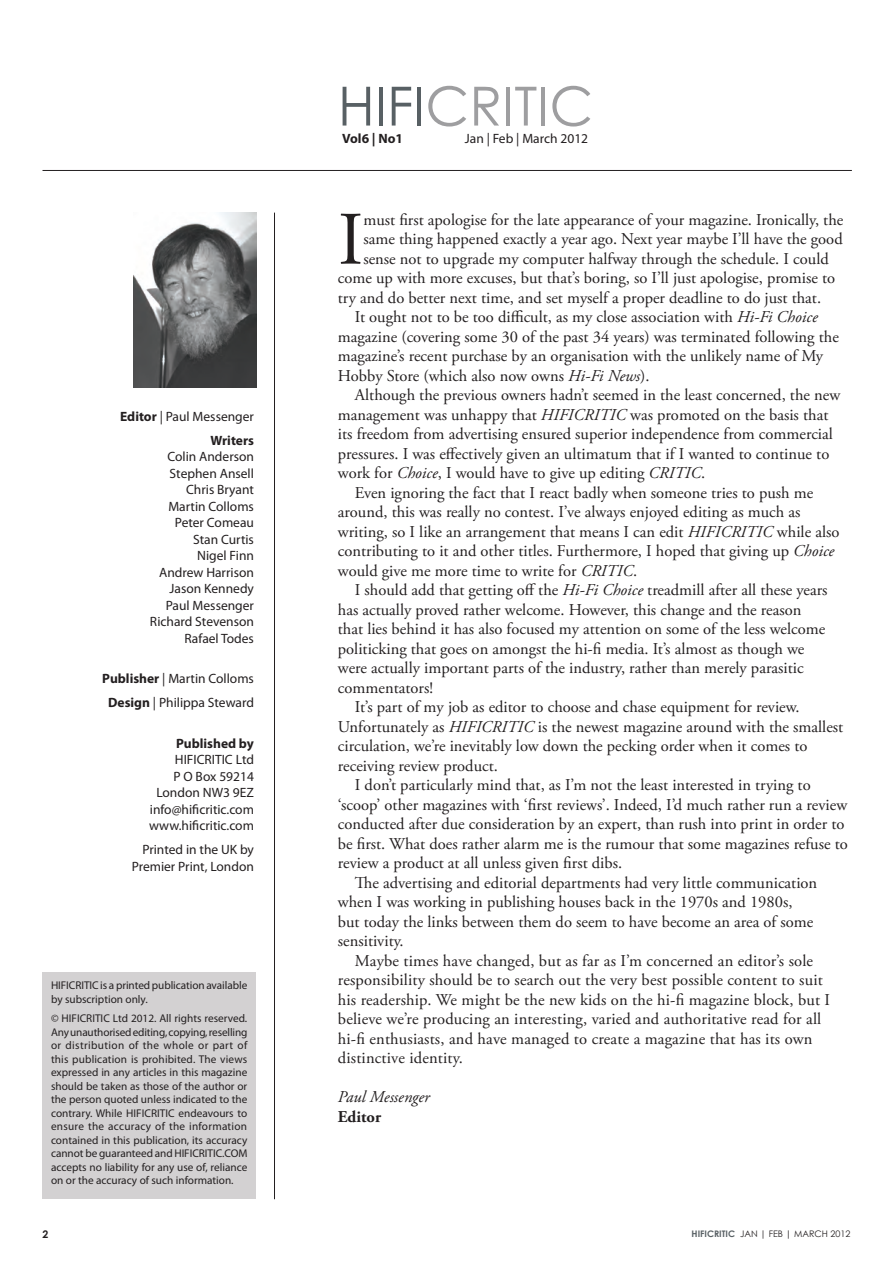
<style>
.page{position:relative;width:893px;height:1263px;background:#fff}
.page>*{position:absolute;margin:0;border:0;box-sizing:border-box;transform-origin:0 0}
.t1{font:75.3px "Adobe Garamond Pro";color:#231f20}
.t2{font:54px "Century Gothic";color:#9e9ea0}
.t3{font:16.5px "Adobe Garamond Pro";color:#231f20}
.t4{font:italic 16.5px "Adobe Garamond Pro";color:#231f20}
.t5{font:700 16.5px "Adobe Garamond Pro";color:#231f20}
.t6{font:13.5px/16.5px "Myriad Pro";color:#231f20;text-align:right}
.t7{font:700 13.5px "Myriad Pro";color:#231f20}
.t8{font:11.25px/13.5px "Myriad Pro";color:#231f20}
.t9{font:700 10.5px "Century Gothic";color:#231f20}
.t10{font:9px "Century Gothic";color:#231f20}
.s1{font-weight:700}
.s2{color:#586064}
.s3{font-style:italic}
.s4{font-weight:700;color:#586064}
</style>
<div class="page">
<div style="left:43px;top:972px;width:213px;height:227px;background:#d3d1d2"></div>
<hr style="left:43px;top:170px;width:809px;height:1px;background:#231f20">
<hr style="left:274px;top:213px;width:1px;height:986px;background:#231f20">
<img style="left:134px;top:213px;width:122px;height:174px">
<p class="t6" style="left:120px;top:404px;width:135px;line-height:24px"><span class="s1">Editor</span> | Paul Messenger<br><span class="s1">Writers</span></p>
<p class="t6" style="left:150px;top:448px;width:106px">Colin Anderson<br>Stephen Ansell<br>Chris Bryant<br>Martin Colloms<br>Peter Comeau<br>Stan Curtis<br>Nigel Finn<br>Andrew Harrison<br>Jason Kennedy<br>Paul Messenger<br>Richard Stevenson<br>Rafael Todes</p>
<p class="t6" style="left:102px;top:667px;width:153px;line-height:24px;text-align:center"><span class="s1">Publisher</span> | Martin Colloms<br><span class="s1">Design</span> | Philippa Steward</p>
<p class="t7" style="left:176px;top:735px;width:79px">Published by</p>
<p class="t6" style="left:149px;top:751px;width:106px">HIFICRITIC Ltd<br>P O Box 59214<br>London NW3 9EZ info@hificritic.com www.hificritic.com</p>
<p class="t6" style="left:132px;top:841px;width:124px">Printed in the UK by<br>Premier Print, London</p>
<p class="t8" style="left:51px;top:979px;width:198px">HIFICRITIC is a printed publication available by subscription only.</p>
<p class="t8" style="left:51px;top:1012px;width:198px;text-align:justify">© HIFICRITIC Ltd 2012. All rights reserved.<br>Any unauthorised editing, copying, reselling or distribution of the whole or part of this publication is prohibited. The views expressed in any articles in this magazine should be taken as those of the author or the person quoted unless indicated to the contrary. While HIFICRITIC endeavours to ensure the accuracy of the information contained in this publication, its accuracy cannot be guaranteed and HIFICRITIC.COM accepts no liability for any use of, reliance on or the accuracy of such information.</p>
<h2 class="t2" style="left:338px;top:73px;width:257px"><span class="s2">HIFI</span>CRITIC</h2>
<p class="t7" style="left:342px;top:131px;width:62px">Vol6 | No1</p>
<p class="t6" style="left:465px;top:131px;width:125px">Jan | Feb | March 2012</p>
<h1 class="t1" style="left:338px;top:195px;width:27px">I</h1>
<p class="t3" style="left:363px;top:209px;width:481px">must first apologise for the late appearance of your magazine. Ironically, the</p>
<p class="t3" style="left:363px;top:229px;width:481px">same thing happened exactly a year ago. Next year maybe I’ll have the good</p>
<p class="t3" style="left:363px;top:248px;width:467px">sense not to upgrade my computer halfway through the schedule. I could</p>
<p class="t3" style="left:338px;top:268px;width:499px">come up with more excuses, but that’s boring, so I’ll just apologise, promise to</p>
<p class="t3" style="left:338px;top:287px;width:485px">try and do better next time, and set myself a proper deadline to do just that.</p>
<p class="t3" style="left:355px;top:307px;width:464px">It ought not to be too difficult, as my close association with <span class="s3">Hi-Fi Choice</span></p>
<p class="t3" style="left:338px;top:326px;width:502px">magazine (covering some 30 of the past 34 years) was terminated following the</p>
<p class="t3" style="left:338px;top:346px;width:487px">magazine’s recent purchase by an organisation with the unlikely name of My</p>
<p class="t3" style="left:338px;top:365px;width:313px">Hobby Store (which also now owns <span class="s3">Hi-Fi News</span>).</p>
<p class="t3" style="left:355px;top:385px;width:487px">Although the previous owners hadn’t seemed in the least concerned, the new</p>
<p class="t3" style="left:338px;top:404px;width:492px">management was unhappy that <span class="s3">HIFICRITIC</span> was promoted on the basis that</p>
<p class="t3" style="left:338px;top:424px;width:497px">its freedom from advertising ensured superior independence from commercial</p>
<p class="t3" style="left:338px;top:443px;width:493px">pressures. I was effectively given an ultimatum that if I wanted to continue to</p>
<p class="t3" style="left:338px;top:463px;width:369px">work for <span class="s3">Choice</span>, I would have to give up editing <span class="s3">CRITIC</span>.</p>
<p class="t3" style="left:355px;top:482px;width:460px">Even ignoring the fact that I react badly when someone tries to push me</p>
<p class="t3" style="left:338px;top:502px;width:464px">around, this was really no contest. I’ve always enjoyed editing as much as</p>
<p class="t3" style="left:338px;top:521px;width:503px">writing, so I like an arrangement that means I can edit <span class="s3">HIFICRITIC</span> while also</p>
<p class="t3" style="left:338px;top:541px;width:498px">contributing to it and other titles. Furthermore, I hoped that giving up <span class="s3">Choice</span></p>
<p class="t3" style="left:338px;top:560px;width:301px">would give me more time to write for <span class="s3">CRITIC</span>.</p>
<p class="t3" style="left:355px;top:580px;width:474px">I should add that getting off the <span class="s3">Hi-Fi Choice</span> treadmill after all these years</p>
<p class="t3" style="left:338px;top:599px;width:465px">has actually proved rather welcome. However, this change and the reason</p>
<p class="t3" style="left:338px;top:619px;width:489px">that lies behind it has also focused my attention on some of the less welcome</p>
<p class="t3" style="left:338px;top:638px;width:468px">politicking that goes on amongst the hi-fi media. It’s almost as though we</p>
<p class="t3" style="left:338px;top:658px;width:467px">were actually important parts of the industry, rather than merely parasitic</p>
<p class="t3" style="left:338px;top:677px;width:97px">commentators!</p>
<p class="t3" style="left:355px;top:697px;width:446px">It’s part of my job as editor to choose and chase equipment for review.</p>
<p class="t3" style="left:338px;top:716px;width:507px">Unfortunately as <span class="s3">HIFICRITIC</span> is the newest magazine around with the smallest</p>
<p class="t3" style="left:338px;top:736px;width:471px">circulation, we’re inevitably low down the pecking order when it comes to</p>
<p class="t3" style="left:338px;top:755px;width:162px">receiving review product.</p>
<p class="t3" style="left:355px;top:775px;width:457px">I don’t particularly mind that, as I’m not the least interested in trying to</p>
<p class="t3" style="left:338px;top:794px;width:511px">‘scoop’ other magazines with ‘first reviews’. Indeed, I’d much rather run a review</p>
<p class="t3" style="left:338px;top:814px;width:508px">conducted after due consideration by an expert, than rush into print in order to</p>
<p class="t3" style="left:338px;top:833px;width:511px">be first. What does rather alarm me is the rumour that some magazines refuse to</p>
<p class="t3" style="left:338px;top:853px;width:286px">review a product at all unless given first dibs.</p>
<p class="t3" style="left:355px;top:872px;width:464px">The advertising and editorial departments had very little communication</p>
<p class="t3" style="left:338px;top:892px;width:456px">when I was working in publishing houses back in the 1970s and 1980s,</p>
<p class="t3" style="left:338px;top:911px;width:477px">but today the links between them do seem to have become an area of some</p>
<p class="t3" style="left:338px;top:931px;width:67px">sensitivity.</p>
<p class="t3" style="left:355px;top:950px;width:460px">Maybe times have changed, but as far as I’m concerned an editor’s sole</p>
<p class="t3" style="left:338px;top:970px;width:486px">responsibility should be to search out the very best possible content to suit</p>
<p class="t3" style="left:338px;top:989px;width:494px">his readership. We might be the new kids on the hi-fi magazine block, but I</p>
<p class="t3" style="left:338px;top:1009px;width:485px">believe we’re producing an interesting, varied and authoritative read for all</p>
<p class="t3" style="left:338px;top:1028px;width:476px">hi-fi enthusiasts, and have managed to create a magazine that has its own</p>
<p class="t3" style="left:338px;top:1048px;width:126px">distinctive identity.</p>
<p class="t4" style="left:338px;top:1087px;width:94px">Paul Messenger</p>
<p class="t5" style="left:338px;top:1107px;width:45px">Editor</p>
<p class="t9" style="left:43px;top:1228px;width:7px">2</p>
<p class="t10" style="left:691px;top:1228px;width:160px"><span class="s4">HIFICRITIC</span> JAN | FEB | MARCH 2012</p>
</div>
